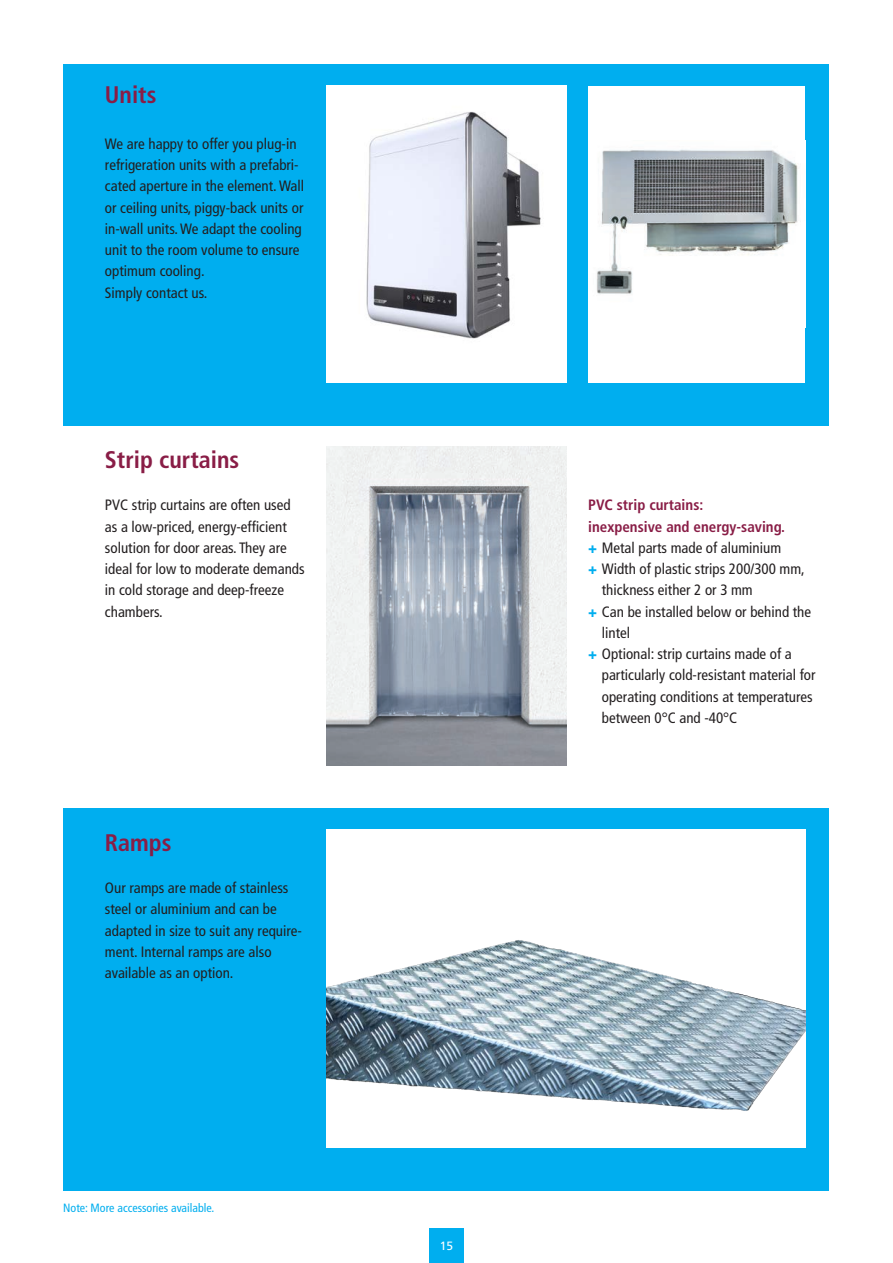
<style>
.page{position:relative;width:893px;height:1263px;background:#fff}
.page>*{position:absolute;margin:0;border:0;box-sizing:border-box;transform-origin:0 0}
.t1{font:700 condensed 24px "Frutiger";color:#891d46}
.t2{font:condensed 15px/21.3px "Frutiger";color:#231f20}
.t3{font:700 condensed 15px "Frutiger";color:#891d46}
.t4{font:condensed 12px "Frutiger";color:#00aeef}
.t5{font:12px "Frutiger";color:#fff}
.s1{font-weight:900;font-stretch:normal;color:#00aeef}
</style>
<div class="page">
<div style="left:429px;top:1229px;width:34px;height:34px;background:#00aeef"></div>
<div style="left:64px;top:64px;width:765px;height:361px;background:#00aeef"></div>
<div style="left:64px;top:808px;width:765px;height:383px;background:#00aeef"></div>
<img style="left:326px;top:446px;width:241px;height:319px">
<div style="left:326px;top:85px;width:241px;height:298px;background:#fff"></div>
<img style="left:366px;top:112px;width:175px;height:227px">
<div style="left:588px;top:86px;width:217px;height:297px;background:#fff"></div>
<img style="left:596px;top:149px;width:202px;height:145px">
<img style="left:326px;top:829px;width:479px;height:319px">
<p class="t1" style="left:105px;top:80px;width:53px">Units</p>
<p class="t2" style="left:105px;top:133px;width:201px">We are happy to offer you plug-in refrigeration units with a prefabri&shy;cated aperture in the element. Wall or ceiling units, piggy-back units or in-wall units. We adapt the cooling unit to the room volume to ensure optimum cooling.</p>
<p class="t2" style="left:105px;top:282px;width:104px">Simply contact us.</p>
<p class="t1" style="left:105px;top:445px;width:136px">Strip curtains</p>
<p class="t2" style="left:105px;top:494px;width:201px">PVC strip curtains are often used as a low-priced, energy-efficient solution for door areas. They are ideal for low to moderate demands in cold storage and deep-freeze chambers.</p>
<p class="t3" style="left:588px;top:496px;width:117px">PVC strip curtains:</p>
<p class="t3" style="left:588px;top:517px;width:198px">inexpensive and energy-saving.</p>
<p class="t2" style="left:588px;top:537px;width:194px"><span class="s1">+</span> Metal parts made of aluminium</p>
<p class="t2" style="left:602px;top:558px;width:205px;text-indent:-14px"><span class="s1">+</span> Width of plastic strips 200/300 mm, thickness either 2 or 3 mm</p>
<p class="t2" style="left:602px;top:601px;width:211px;text-indent:-14px"><span class="s1">+</span> Can be installed below or behind the lintel</p>
<p class="t2" style="left:602px;top:643px;width:215px;text-indent:-14px"><span class="s1">+</span> Optional: strip curtains made of a particularly cold-resistant material for operating conditions at temperatures between 0°C and -40°C</p>
<p class="t1" style="left:105px;top:828px;width:68px">Ramps</p>
<p class="t2" style="left:105px;top:877px;width:199px">Our ramps are made of stainless steel or aluminium and can be adapted in size to suit any require&shy;ment. Internal ramps are also available as an option.</p>
<p class="t4" style="left:63px;top:1201px;width:153px">Note: More accessories available.</p>
<p class="t5" style="left:440px;top:1239px;width:15px">15</p>
</div>
